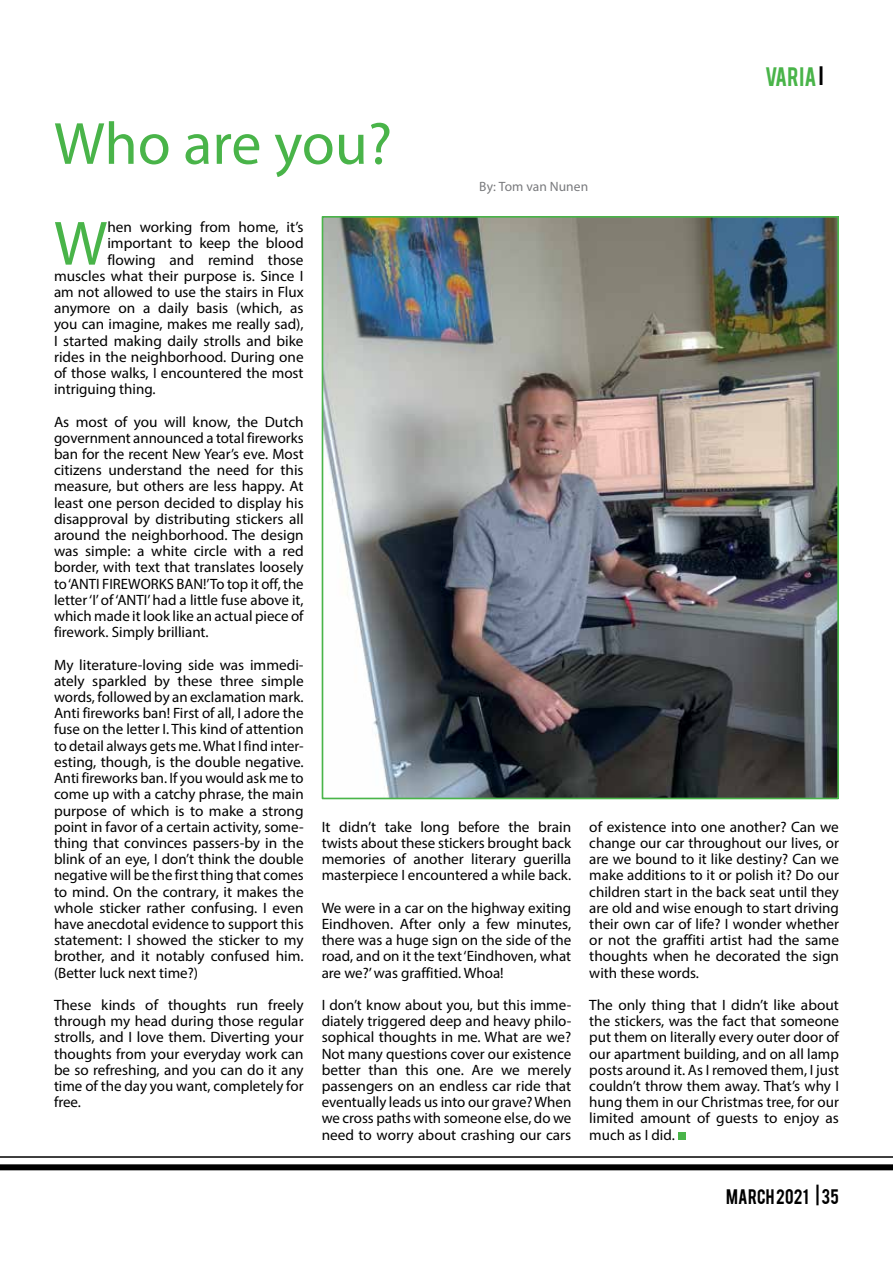
<style>
.page{position:relative;width:893px;height:1263px;background:#fff}
.page>*{position:absolute;margin:0;border:0;box-sizing:border-box;transform-origin:0 0}
.t1{font:63px "Myriad Pro";color:#49b449}
.t2{font:60px "Myriad Pro";letter-spacing:-.005em;color:#49b449}
.t3{font:21px "Bebas";letter-spacing:.02em;color:#49b449}
.t4{font:16.5px "Bebas";letter-spacing:.015em;color:#000}
.t5{font:15px/16.2px "Myriad Pro";color:#000;text-align:justify}
.t6{font:13.5px "Myriad Pro";letter-spacing:.005em;color:#797a7d}
.s1{color:#000}
</style>
<div class="page">
<div style="left:678px;top:1132px;width:7px;height:7px;background:#49b449"></div>
<img style="left:325px;top:219px;width:511px;height:577px">
<div style="left:322px;top:216px;width:517px;height:583px;border:2px solid #49b449"></div>
<div style="left:0;top:1164px;width:893px;height:6px;background:#000"></div>
<hr style="left:0;top:1156px;width:893px;height:2px;background:#000">
<h2 class="t2" style="left:54px;top:107px;width:340px">Who are you?</h2>
<p class="t6" style="left:479px;top:178px;width:110px">By: Tom van Nunen</p>
<h3 class="t3" style="left:765px;top:61px;width:60px">VARIA<span class="s1">I</span></h3>
<h1 class="t1" style="left:54px;top:205px;width:55px">W</h1>
<p class="t5" style="left:107px;top:219px;width:198px">hen working from home, it’s</p>
<p class="t5" style="left:107px;top:235px;width:198px">important to keep the blood</p>
<p class="t5" style="left:107px;top:251px;width:198px">flowing and remind those</p>
<p class="t5" style="left:54px;top:267px;width:251px">muscles what their purpose is. Since I</p>
<p class="t5" style="left:54px;top:284px;width:251px">am not allowed to use the stairs in Flux</p>
<p class="t5" style="left:54px;top:300px;width:251px">anymore on a daily basis (which, as</p>
<p class="t5" style="left:54px;top:316px;width:251px">you can imagine, makes me really sad),</p>
<p class="t5" style="left:54px;top:332px;width:251px">I started making daily strolls and bike</p>
<p class="t5" style="left:54px;top:348px;width:251px">rides in the neighborhood. During one</p>
<p class="t5" style="left:54px;top:365px;width:251px">of those walks, I encountered the most</p>
<p class="t5" style="left:54px;top:381px;width:103px">intriguing thing.</p>
<p class="t5" style="left:54px;top:413px;width:251px">As most of you will know, the Dutch government announced a total fireworks ban for the recent New Year’s eve. Most citizens understand the need for this measure, but others are less happy. At least one person decided to display his disapproval by distributing stickers all around the neighborhood. The design was simple: a white circle with a red border, with text that translates loosely to ‘ANTI FIREWORKS BAN!’To top it off, the letter ‘I’ of ‘ANTI’ had a little fuse above it, which made it look like an actual piece of firework. Simply brilliant.</p>
<p class="t5" style="left:54px;top:656px;width:251px">My literature-loving side was immedi&shy;ately sparkled by these three simple words, followed by an exclamation mark.<br>Anti fireworks ban! First of all, I adore the fuse on the letter I. This kind of attention to detail always gets me. What I find inter&shy;esting, though, is the double negative.<br>Anti fireworks ban. If you would ask me to come up with a catchy phrase, the main purpose of which is to make a strong point in favor of a certain activity, some&shy;thing that convinces passers-by in the blink of an eye, I don’t think the double negative will be the first thing that comes to mind. On the contrary, it makes the whole sticker rather confusing. I even have anecdotal evidence to support this statement: I showed the sticker to my brother, and it notably confused him. (Better luck next time?)</p>
<p class="t5" style="left:54px;top:996px;width:251px">These kinds of thoughts run freely through my head during those regular strolls, and I love them. Diverting your thoughts from your everyday work can be so refreshing, and you can do it any time of the day you want, completely for free.</p>
<p class="t5" style="left:322px;top:818px;width:251px">It didn’t take long before the brain twists about these stickers brought back memories of another literary guerilla masterpiece I encountered a while back.</p>
<p class="t5" style="left:322px;top:899px;width:251px">We were in a car on the highway exiting Eindhoven. After only a few minutes, there was a huge sign on the side of the road, and on it the text ‘Eindhoven, what are we?’ was graffitied. Whoa!</p>
<p class="t5" style="left:322px;top:996px;width:251px">I don’t know about you, but this imme&shy;diately triggered deep and heavy philo&shy;sophical thoughts in me. What are we?<br>Not many questions cover our existence better than this one. Are we merely passengers on an endless car ride that eventually leads us into our grave? When we cross paths with someone else, do we need to worry about crashing our cars</p>
<p class="t5" style="left:589px;top:818px;width:251px">of existence into one another? Can we change our car throughout our lives, or are we bound to it like destiny? Can we make additions to it or polish it? Do our children start in the back seat until they are old and wise enough to start driving their own car of life? I wonder whether or not the graffiti artist had the same thoughts when he decorated the sign with these words.</p>
<p class="t5" style="left:589px;top:996px;width:251px">The only thing that I didn’t like about the stickers, was the fact that someone put them on literally every outer door of our apartment building, and on all lamp posts around it. As I removed them, I just couldn’t throw them away. That’s why I hung them in our Christmas tree, for our limited amount of guests to enjoy as much as I did.</p>
<p class="t4" style="left:726px;top:1185px;width:114px">MARCH 2021 |35</p>
</div>
